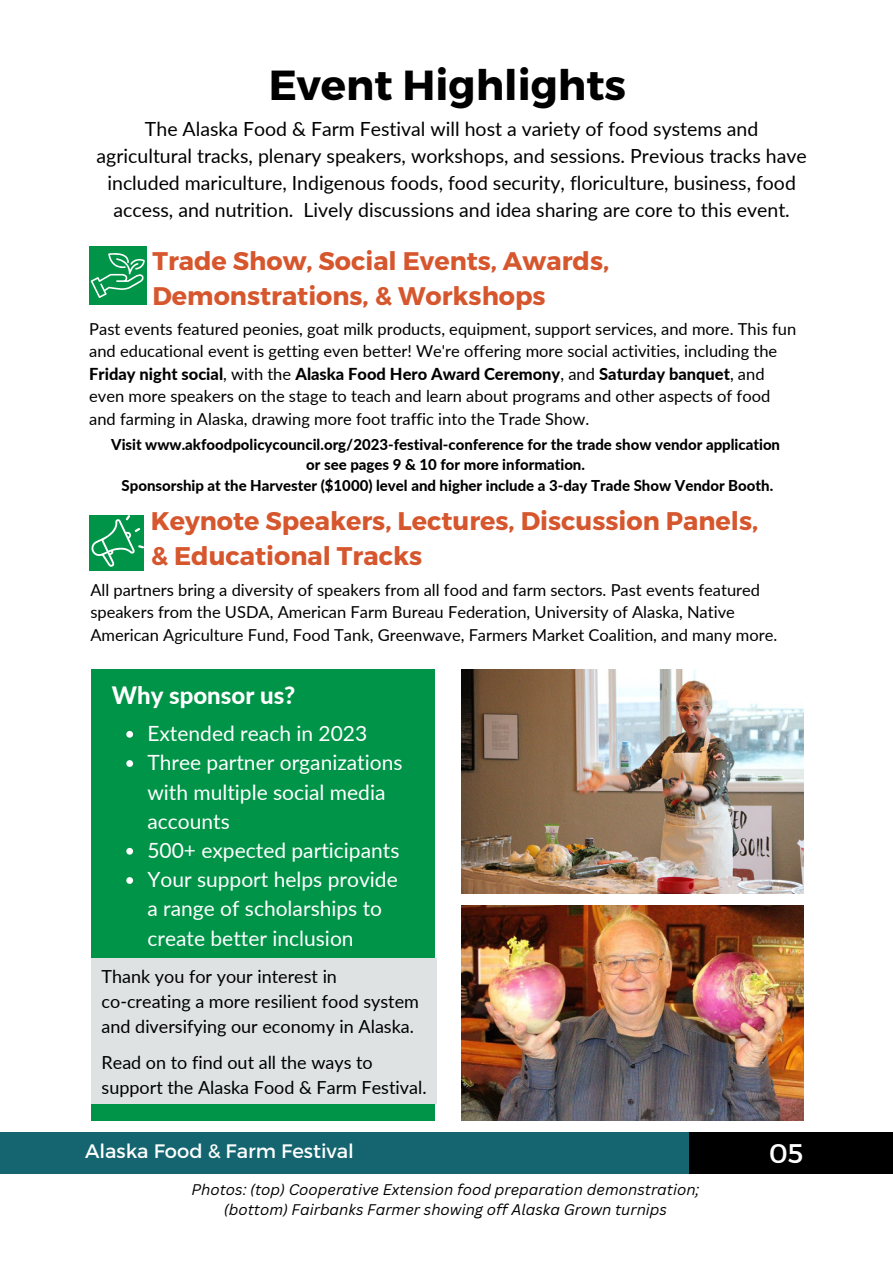
<style>
.page{position:relative;width:893px;height:1264px;background:#fff}
.page>*{position:absolute;margin:0;border:0;box-sizing:border-box;transform-origin:0 0}
.t1{font:700 42px "Montserrat";color:#000}
.t2{font:27px "Montserrat";color:#fff}
.t3{font:700 25.5px/34.8px "Montserrat";color:#d6562d}
.t4{font:800 24px "Lato";color:#fff}
.t5{font:21px/29.2px "Lato";color:#fff}
.t6{font:19.5px/27px "Lato";color:#000;text-align:center}
.t7{font:19.5px "Montserrat";color:#fff}
.t8{font:18px/24.8px "Lato";color:#000}
.t9{font:16.5px/22.5px "Lato";color:#000}
.t10{font:800 15px "Lato";color:#000}
.t11{font:italic 15px "Canva Sans";color:#000}
.s1{font-weight:800}
</style>
<div class="page">
<div style="left:688px;top:1132px;width:204px;height:41px;background:#000"></div>
<div style="left:0;top:1132px;width:688px;height:41px;background:#146570"></div>
<div style="left:89px;top:246px;width:57px;height:58px;background:#009448"></div>
<img style="left:462px;top:669px;width:341px;height:224px">
<img style="left:462px;top:905px;width:341px;height:215px">
<div style="left:89px;top:515px;width:55px;height:56px;background:#009448"></div>
<div style="left:91px;top:669px;width:343px;height:452px;background:#009448"></div>
<div style="left:91px;top:958px;width:346px;height:145px;background:#dee2e2"></div>
<svg style="left:91px;top:515px;width:53px;height:52px"></svg>
<svg style="left:91px;top:253px;width:54px;height:45px"></svg>
<svg style="left:126px;top:731px;width:7px;height:6px"></svg>
<svg style="left:126px;top:760px;width:7px;height:7px"></svg>
<svg style="left:126px;top:847px;width:7px;height:7px"></svg>
<svg style="left:126px;top:877px;width:7px;height:6px"></svg>
<p class="t1" style="left:269px;top:58px;width:359px">Event Highlights</p>
<p class="t6" style="left:97px;top:115px;width:711px">The Alaska Food &amp; Farm Festival will host a variety of food systems and agricultural tracks, plenary speakers, workshops, and sessions. Previous tracks have included mariculture, Indigenous foods, food security, floriculture, business, food access, and nutrition. Lively discussions and idea sharing are core to this event.</p>
<p class="t3" style="left:152px;top:242px;width:458px">Trade Show, Social Events, Awards,<br>Demonstrations, &amp; Workshops</p>
<p class="t9" style="left:89px;top:317px;width:708px">Past events featured peonies, goat milk products, equipment, support services, and more. This fun and educational event is getting even better! We're offering more social activities, including the <span class="s1">Friday night social</span>, with the <span class="s1">Alaska Food Hero Award Ceremony</span>, and <span class="s1">Saturday banquet</span>, and even more speakers on the stage to teach and learn about programs and other aspects of food and farming in Alaska, drawing more foot traffic into the Trade Show.</p>
<p class="t10" style="left:111px;top:435px;width:670px">Visit www.akfoodpolicycouncil.org/2023-festival-conference for the trade show vendor application</p>
<p class="t10" style="left:306px;top:455px;width:280px">or see pages 9 &amp; 10 for more information.</p>
<p class="t10" style="left:121px;top:476px;width:653px">Sponsorship at the Harvester ($1000) level and higher include a 3-day Trade Show Vendor Booth.</p>
<p class="t3" style="left:151px;top:502px;width:609px">Keynote Speakers, Lectures, Discussion Panels, &amp; Educational Tracks</p>
<p class="t9" style="left:90px;top:578px;width:688px">All partners bring a diversity of speakers from all food and farm sectors. Past events featured speakers from the USDA, American Farm Bureau Federation, University of Alaska, Native<br>American Agriculture Fund, Food Tank, Greenwave, Farmers Market Coalition, and many more.</p>
<p class="t4" style="left:112px;top:680px;width:185px">Why sponsor us?</p>
<p class="t5" style="left:147px;top:718px;width:221px">Extended reach in 2023</p>
<p class="t5" style="left:147px;top:747px;width:257px">Three partner organizations with multiple social media accounts</p>
<p class="t5" style="left:147px;top:835px;width:253px">500+ expected participants</p>
<p class="t5" style="left:147px;top:864px;width:252px">Your support helps provide a range of scholarships to create better inclusion</p>
<p class="t8" style="left:102px;top:963px;width:237px">Thank you for your interest in</p>
<p class="t8" style="left:102px;top:988px;width:319px">co-creating a more resilient food system and diversifying our economy in Alaska.</p>
<p class="t8" style="left:102px;top:1049px;width:326px">Read on to find out all the ways to support the Alaska Food &amp; Farm Festival.</p>
<p class="t7" style="left:85px;top:1138px;width:270px">Alaska Food &amp; Farm Festival</p>
<p class="t11" style="left:191px;top:1179px;width:509px">Photos: (top) Cooperative Extension food preparation demonstration;</p>
<p class="t11" style="left:224px;top:1199px;width:444px">(bottom) Fairbanks Farmer showing off Alaska Grown turnips</p>
<p class="t2" style="left:769px;top:1136px;width:36px">05</p>
</div>
